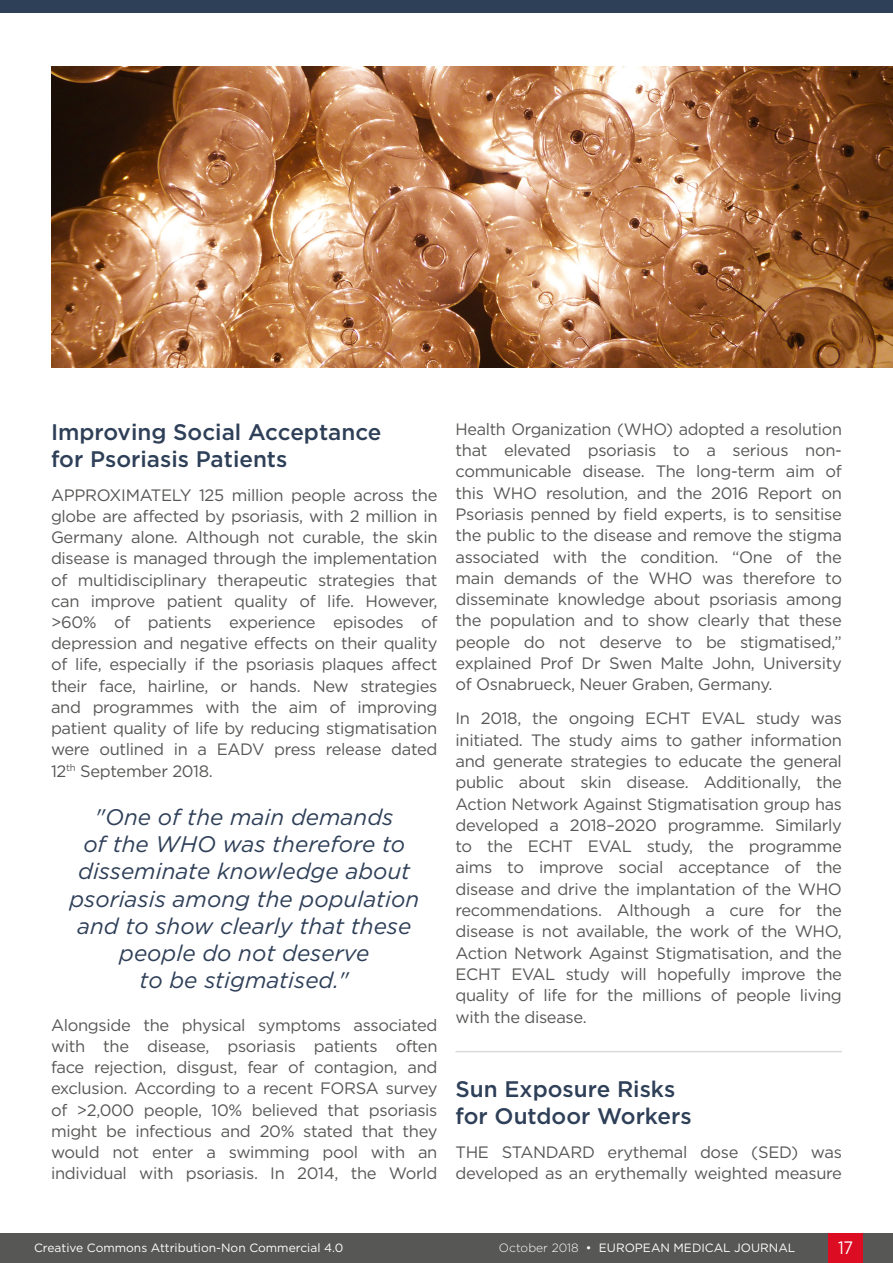
<style>
.page{position:relative;width:893px;height:1263px;background:#fff}
.page>*{position:absolute;margin:0;border:0;box-sizing:border-box;transform-origin:0 0}
.Body_Text_Quote{font:italic 22.5px/27.2px "Gotham";color:#2e3f58;text-align:center}
.T1__Congress_Headin{font:500 22.5px/27.2px "Gotham";color:#2e3f58}
.t1{font:18px "Gotham";color:#fff;scale:.9 1}
.Body_Text{font:16.5px/21.3px "Gotham";letter-spacing:-.02em;color:#575756;text-align:justify}
.t2{font:12px "Gotham";color:#fff}
.s1{font-weight:300}
</style>
<div class="page">
<div style="left:0;top:1233px;width:893px;height:30px;background:#575756"></div>
<div style="left:829px;top:1233px;width:34px;height:30px;background:#dc0c23"></div>
<div style="left:0;top:0;width:893px;height:13px;background:#2e3f58"></div>
<hr style="left:455px;top:1051px;width:387px;height:1px;background:#dbd9dc">
<img style="left:51px;top:67px;width:842px;height:300px">
<p class="T1__Congress_Headin" style="left:51px;top:418px;width:332px">Improving Social Acceptance for Psoriasis Patients</p>
<p class="Body_Text" style="left:51px;top:484px;width:388px">APPROXIMATELY 125 million people across the globe are affected by psoriasis, with 2 million in Germany alone. Although not curable, the skin disease is managed through the implementation of multidisciplinary therapeutic strategies that can improve patient quality of life. However, &gt;60% of patients experience episodes of depression and negative effects on their quality of life, especially if the psoriasis plaques affect their face, hairline, or hands. New strategies and programmes with the aim of improving patient quality of life by reducing stigmatisation were outlined in a EADV press release dated 12<sup>th</sup> September 2018.</p>
<p class="Body_Text_Quote" style="left:69px;top:803px;width:351px">"One of the main demands<br>of the WHO was therefore to disseminate knowledge about psoriasis among the population and to show clearly that these people do not deserve<br>to be stigmatised."</p>
<p class="Body_Text" style="left:51px;top:1014px;width:388px">Alongside the physical symptoms associated with the disease, psoriasis patients often face rejection, disgust, fear of contagion, and exclusion. According to a recent FORSA survey of &gt;2,000 people, 10% believed that psoriasis might be infectious and 20% stated that they would not enter a swimming pool with an individual with psoriasis. In 2014, the World</p>
<p class="Body_Text" style="left:455px;top:418px;width:388px">Health Organization (WHO) adopted a resolution that elevated psoriasis to a serious non&shy;communicable disease. The long-term aim of this WHO resolution, and the 2016 Report on Psoriasis penned by field experts, is to sensitise the public to the disease and remove the stigma associated with the condition. “One of the main demands of the WHO was therefore to disseminate knowledge about psoriasis among the population and to show clearly that these people do not deserve to be stigmatised,” explained Prof Dr Swen Malte John, University of Osnabrueck, Neuer Graben, Germany.</p>
<p class="Body_Text" style="left:455px;top:707px;width:388px">In 2018, the ongoing ECHT EVAL study was initiated. The study aims to gather information and generate strategies to educate the general public about skin disease. Additionally, the Action Network Against Stigmatisation group has developed a 2018–2020 programme. Similarly to the ECHT EVAL study, the programme aims to improve social acceptance of the disease and drive the implantation of the WHO recommendations. Although a cure for the disease is not available, the work of the WHO, Action Network Against Stigmatisation, and the ECHT EVAL study will hopefully improve the quality of life for the millions of people living with the disease.</p>
<p class="T1__Congress_Headin" style="left:455px;top:1075px;width:238px">Sun Exposure Risks for Outdoor Workers</p>
<p class="Body_Text" style="left:455px;top:1141px;width:388px">THE STANDARD erythemal dose (SED) was developed as an erythemally weighted measure</p>
<p class="t2" style="left:34px;top:1240px;width:311px">Creative Commons Attribution-Non Commercial 4.0</p>
<p class="t2" style="left:499px;top:1240px;width:298px"><span class="s1">October 2018</span> • EUROPEAN MEDICAL JOURNAL</p>
<p class="t1" style="left:838px;top:1236px;width:18px">17</p>
</div>
